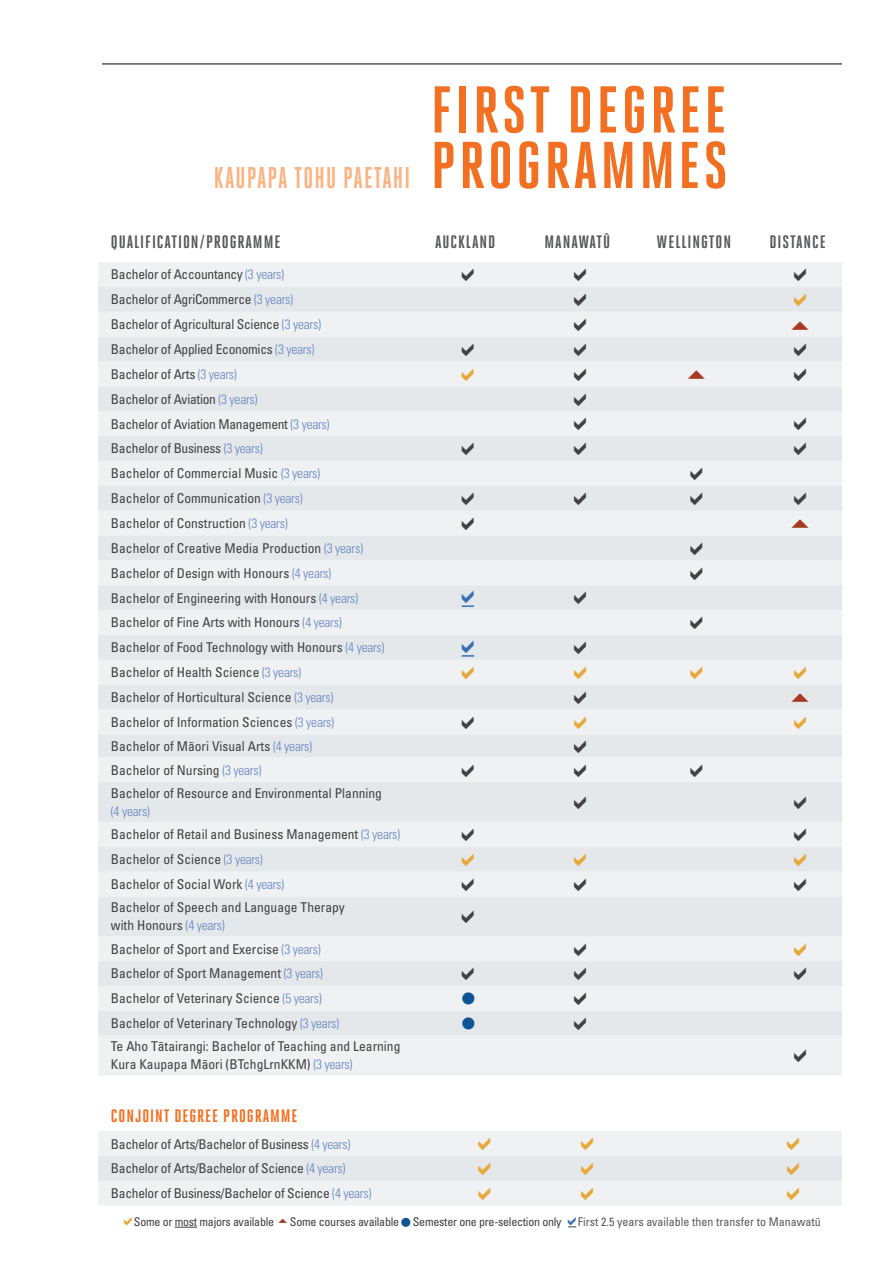
<style>
.page{position:relative;width:893px;height:1263px;background:#fff}
.page>*{position:absolute;margin:0;border:0;box-sizing:border-box;transform-origin:0 0}
.t1{font:700 66px "Heroic Condensed";letter-spacing:.04em;color:#f36f21;scale:1.1 1}
.t2{font:700 30px "Heroic Condensed";letter-spacing:.04em;color:#fab383;scale:.94 1}
.t3{font:700 18px "Heroic Condensed";letter-spacing:.045em;color:#58595b;scale:1.1 1}
.t4{font:700 18px "Heroic Condensed";letter-spacing:.045em;color:#f36f21;scale:1.1 1}
.t5{font:condensed 13.5px/24.8px "Univers LT Std";color:#414042}
.t6{font:condensed 13.5px/24.9px "Univers LT Std";letter-spacing:-.02em;color:#414042}
.t7{font:condensed 12px "Univers LT Std";letter-spacing:-.02em;color:#414042}
.t8{font:12px "Webdings";color:#0f5595}
.s1{font-size:66px;color:#f36f21}
.s2{font-weight:300;color:#6585c1}
.s3{color:#0f5595}
.s4{color:#58595b}
</style>
<div class="page">
<svg style="left:175px;top:1227px;width:22px;height:1px"></svg>
<div style="left:98px;top:262px;width:744px;height:813px;background:#eff1f3"></div>
<svg style="left:98px;top:287px;width:744px;height:749px;fill:#e5e8eb"></svg>
<div style="left:98px;top:1131px;width:744px;height:75px;background:#eff1f3"></div>
<hr style="left:102px;top:64px;width:740px;height:1px;background:#000">
<svg style="left:462px;top:269px;width:12px;height:12px"></svg>
<svg style="left:574px;top:269px;width:12px;height:12px"></svg>
<svg style="left:794px;top:269px;width:12px;height:12px"></svg>
<svg style="left:574px;top:293px;width:12px;height:13px"></svg>
<svg style="left:794px;top:293px;width:12px;height:13px"></svg>
<svg style="left:574px;top:318px;width:12px;height:13px"></svg>
<svg style="left:792px;top:321px;width:17px;height:8px"></svg>
<svg style="left:462px;top:343px;width:12px;height:13px"></svg>
<svg style="left:574px;top:343px;width:12px;height:13px"></svg>
<svg style="left:794px;top:343px;width:12px;height:13px"></svg>
<svg style="left:462px;top:368px;width:12px;height:13px"></svg>
<svg style="left:574px;top:368px;width:12px;height:13px"></svg>
<svg style="left:688px;top:370px;width:17px;height:9px"></svg>
<svg style="left:794px;top:368px;width:12px;height:13px"></svg>
<svg style="left:574px;top:393px;width:12px;height:13px"></svg>
<svg style="left:574px;top:418px;width:12px;height:13px"></svg>
<svg style="left:794px;top:418px;width:12px;height:13px"></svg>
<svg style="left:462px;top:443px;width:12px;height:12px"></svg>
<svg style="left:574px;top:443px;width:12px;height:12px"></svg>
<svg style="left:794px;top:443px;width:12px;height:12px"></svg>
<svg style="left:690px;top:467px;width:12px;height:13px"></svg>
<svg style="left:462px;top:492px;width:12px;height:13px"></svg>
<svg style="left:574px;top:492px;width:12px;height:13px"></svg>
<svg style="left:690px;top:492px;width:12px;height:13px"></svg>
<svg style="left:794px;top:492px;width:12px;height:13px"></svg>
<svg style="left:462px;top:517px;width:12px;height:13px"></svg>
<svg style="left:792px;top:519px;width:17px;height:9px"></svg>
<svg style="left:690px;top:542px;width:12px;height:13px"></svg>
<svg style="left:690px;top:567px;width:12px;height:13px"></svg>
<svg style="left:462px;top:590px;width:12px;height:17px"></svg>
<svg style="left:574px;top:592px;width:12px;height:13px"></svg>
<svg style="left:690px;top:617px;width:12px;height:12px"></svg>
<svg style="left:462px;top:640px;width:12px;height:17px"></svg>
<svg style="left:574px;top:641px;width:12px;height:13px"></svg>
<svg style="left:462px;top:666px;width:12px;height:13px"></svg>
<svg style="left:574px;top:666px;width:12px;height:13px"></svg>
<svg style="left:690px;top:666px;width:12px;height:13px"></svg>
<svg style="left:794px;top:666px;width:12px;height:13px"></svg>
<svg style="left:574px;top:691px;width:12px;height:13px"></svg>
<svg style="left:792px;top:693px;width:17px;height:9px"></svg>
<svg style="left:462px;top:716px;width:12px;height:13px"></svg>
<svg style="left:574px;top:716px;width:12px;height:13px"></svg>
<svg style="left:794px;top:716px;width:12px;height:13px"></svg>
<svg style="left:574px;top:740px;width:12px;height:13px"></svg>
<svg style="left:462px;top:764px;width:12px;height:13px"></svg>
<svg style="left:574px;top:764px;width:12px;height:13px"></svg>
<svg style="left:690px;top:764px;width:12px;height:13px"></svg>
<svg style="left:574px;top:796px;width:12px;height:13px"></svg>
<svg style="left:794px;top:796px;width:12px;height:13px"></svg>
<svg style="left:462px;top:828px;width:12px;height:13px"></svg>
<svg style="left:794px;top:828px;width:12px;height:13px"></svg>
<svg style="left:462px;top:853px;width:12px;height:13px"></svg>
<svg style="left:574px;top:853px;width:12px;height:13px"></svg>
<svg style="left:794px;top:853px;width:12px;height:13px"></svg>
<svg style="left:462px;top:878px;width:12px;height:13px"></svg>
<svg style="left:574px;top:878px;width:12px;height:13px"></svg>
<svg style="left:794px;top:878px;width:12px;height:13px"></svg>
<svg style="left:462px;top:910px;width:12px;height:13px"></svg>
<svg style="left:574px;top:943px;width:12px;height:13px"></svg>
<svg style="left:794px;top:943px;width:12px;height:13px"></svg>
<svg style="left:462px;top:968px;width:12px;height:12px"></svg>
<svg style="left:574px;top:968px;width:12px;height:12px"></svg>
<svg style="left:794px;top:968px;width:12px;height:12px"></svg>
<svg style="left:574px;top:992px;width:12px;height:13px"></svg>
<svg style="left:574px;top:1017px;width:12px;height:13px"></svg>
<svg style="left:794px;top:1050px;width:12px;height:12px"></svg>
<svg style="left:478px;top:1138px;width:12px;height:12px"></svg>
<svg style="left:581px;top:1138px;width:12px;height:12px"></svg>
<svg style="left:787px;top:1138px;width:12px;height:12px"></svg>
<div style="left:98px;top:1156px;width:744px;height:25px;background:#e5e8eb"></div>
<svg style="left:478px;top:1187px;width:12px;height:13px"></svg>
<svg style="left:581px;top:1187px;width:12px;height:13px"></svg>
<svg style="left:787px;top:1187px;width:12px;height:13px"></svg>
<h1 class="t1" style="left:431px;top:73px;width:270px">FIRST DEGREE</h1>
<h2 class="t2" style="left:214px;top:161px;width:548px">KAUPAPA TOHU PAETAHI <span class="s1">PROGRAMMES</span></h2>
<h3 class="t3" style="left:111px;top:231px;width:156px">QUALIFICATION/PROGRAMME</h3>
<h3 class="t3" style="left:435px;top:231px;width:56px">AUCKLAND</h3>
<h3 class="t3" style="left:545px;top:231px;width:61px">MANAWATŪ</h3>
<h3 class="t3" style="left:657px;top:231px;width:69px">WELLINGTON</h3>
<h3 class="t3" style="left:769px;top:231px;width:53px">DISTANCE</h3>
<p class="t5" style="left:111px;top:262px;width:275px">Bachelor of Accountancy <span class="s2">(3 years)<br></span>Bachelor of AgriCommerce <span class="s2">(3 years)<br></span>Bachelor of Agricultural Science <span class="s2">(3 years)<br></span>Bachelor of Applied Economics <span class="s2">(3 years)<br></span>Bachelor of Arts <span class="s2">(3 years)<br></span>Bachelor of Aviation <span class="s2">(3 years)<br></span>Bachelor of Aviation Management <span class="s2">(3 years)<br></span>Bachelor of Business <span class="s2">(3 years)<br></span>Bachelor of Commercial Music <span class="s2">(3 years)<br></span>Bachelor of Communication <span class="s2">(3 years)<br></span>Bachelor of Construction <span class="s2">(3 years)<br></span>Bachelor of Creative Media Production <span class="s2">(3 years)<br></span>Bachelor of Design with Honours <span class="s2">(4 years)<br></span>Bachelor of Engineering with Honours <span class="s2">(4 years)<br></span>Bachelor of Fine Arts with Honours <span class="s2">(4 years)<br></span>Bachelor of Food Technology with Honours <span class="s2">(4 years)<br></span>Bachelor of Health Science <span class="s2">(3 years)<br></span>Bachelor of Horticultural Science <span class="s2">(3 years)<br></span>Bachelor of Information Sciences <span class="s2">(3 years)<br></span>Bachelor of Māori Visual Arts <span class="s2">(4 years)<br></span>Bachelor of Nursing <span class="s2">(3 years)<br></span>Bachelor of Resource and Environmental Planning</p>
<p class="t5" style="left:111px;top:799px;width:291px;line-height:23.2px"><span class="s2">(4 years)<br></span>Bachelor of Retail and Business Management <span class="s2">(3 years)</span></p>
<p class="t5" style="left:111px;top:847px;width:175px">Bachelor of Science <span class="s2">(3 years)<br></span>Bachelor of Social Work <span class="s2">(4 years)</span></p>
<p class="t5" style="left:111px;top:898px;width:235px;line-height:18px">Bachelor of Speech and Language Therapy with Honours <span class="s2">(4 years)</span></p>
<p class="t5" style="left:111px;top:936px;width:214px">Bachelor of Sport and Exercise <span class="s2">(3 years)<br></span>Bachelor of Sport Management <span class="s2">(3 years)<br></span>Bachelor of Veterinary Science <span class="s2">(5 years)</span></p>
<p class="t8" style="left:463px;top:993px;width:13px">■</p>
<p class="t5" style="left:111px;top:1011px;width:230px">Bachelor of Veterinary Technology <span class="s2">(3 years)</span></p>
<p class="t8" style="left:463px;top:1018px;width:13px">■</p>
<p class="t5" style="left:111px;top:1037px;width:291px;line-height:18px">Te Aho Tātairangi: Bachelor of Teaching and Learning<br>Kura Kaupapa Māori (BTchgLrnKKM) <span class="s2">(3 years)</span></p>
<h3 class="t4" style="left:111px;top:1106px;width:171px">CONJOINT DEGREE PROGRAMME</h3>
<p class="t6" style="left:111px;top:1131px;width:262px">Bachelor of Arts/Bachelor of Business <span class="s2">(4 years)<br></span>Bachelor of Arts/Bachelor of Science <span class="s2">(4 years)<br></span>Bachelor of Business/Bachelor of Science <span class="s2">(4 years)</span></p>
<p class="t7" style="left:134px;top:1214px;width:142px">Some or most majors available</p>
<p class="t7" style="left:290px;top:1214px;width:532px">Some courses available <span class="s3">■</span> Semester one pre-selection only <span class="s4">First 2.5 years available then transfer to Manawatū</span></p>
</div>
